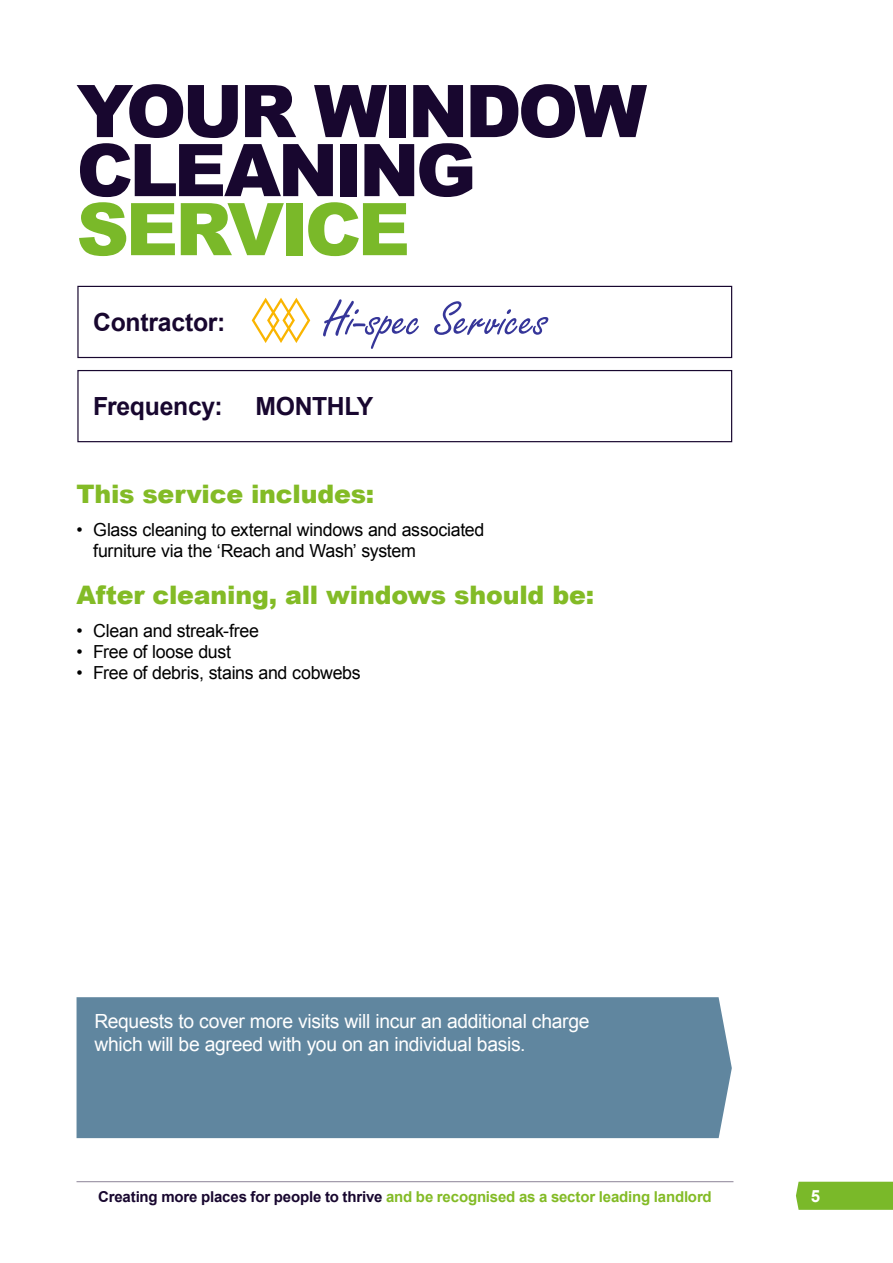
<style>
.page{position:relative;width:893px;height:1263px;background:#fff}
.page>*{position:absolute;margin:0;border:0;box-sizing:border-box;transform-origin:0 0}
.t1{font:900 72.75px/59.1px "Arial";letter-spacing:-.05em;color:#18072f}
.t2{font:900 72.75px "Arial";letter-spacing:-.05em;color:#7ab929}
.t3{font:900 25.5px "Arial";letter-spacing:-.01em;color:#83bb26}
.t4{font:700 25.05px "Arial";letter-spacing:-.01em;color:#18072f}
.t5{font:19.5px/22.5px "Arial";letter-spacing:-.015em;color:#fff}
.t6{font:18px/21px "Arial";letter-spacing:-.015em;color:#000}
.t7{font:700 16.8px "Arial";color:#fff}
.t8{font:700 15px "Arial";letter-spacing:-.01em;color:#83bb26}
.s1{color:#18072f}
</style>
<div class="page">
<div style="left:77px;top:997px;width:655px;height:141px;background:#60869f"></div>
<div style="left:796px;top:1182px;width:97px;height:28px;background:#7ab929"></div>
<hr style="left:76px;top:1181px;width:657px;height:1px;background:#18072f">
<div style="left:77px;top:286px;width:655px;height:72px;border:1px solid #18072f"></div>
<div style="left:77px;top:370px;width:655px;height:72px;border:1px solid #18072f"></div>
<svg style="left:323px;top:299px;width:96px;height:50px"></svg>
<svg style="left:434px;top:301px;width:114px;height:34px"></svg>
<svg style="left:252px;top:298px;width:58px;height:45px"></svg>
<h1 class="t1" style="left:77px;top:79px;width:572px">YOUR WINDOW<br>CLEANING</h1>
<h1 class="t2" style="left:77px;top:176px;width:335px">SERVICE</h1>
<h3 class="t4" style="left:93px;top:306px;width:134px">Contractor:</h3>
<h3 class="t4" style="left:93px;top:390px;width:131px">Frequency:</h3>
<h3 class="t4" style="left:255px;top:390px;width:119px">MONTHLY</h3>
<h2 class="t3" style="left:77px;top:475px;width:299px">This service includes:</h2>
<p class="t6" style="left:93px;top:519px;width:393px;text-indent:-17px">• Glass cleaning to external windows and associated furniture via the ‘Reach and Wash’ system</p>
<h2 class="t3" style="left:77px;top:577px;width:519px">After cleaning, all windows should be:</h2>
<p class="t6" style="left:77px;top:621px;width:184px">• Clean and streak-free</p>
<p class="t6" style="left:77px;top:642px;width:156px">• Free of loose dust</p>
<p class="t6" style="left:77px;top:663px;width:286px">• Free of debris, stains and cobwebs</p>
<p class="t5" style="left:94px;top:1010px;width:497px">Requests to cover more visits will incur an additional charge which will be agreed with you on an individual basis.</p>
<p class="t8" style="left:98px;top:1186px;width:615px"><span class="s1">Creating more places for people to thrive</span> and be recognised as a sector leading landlord</p>
<p class="t7" style="left:811px;top:1185px;width:11px">5</p>
</div>
